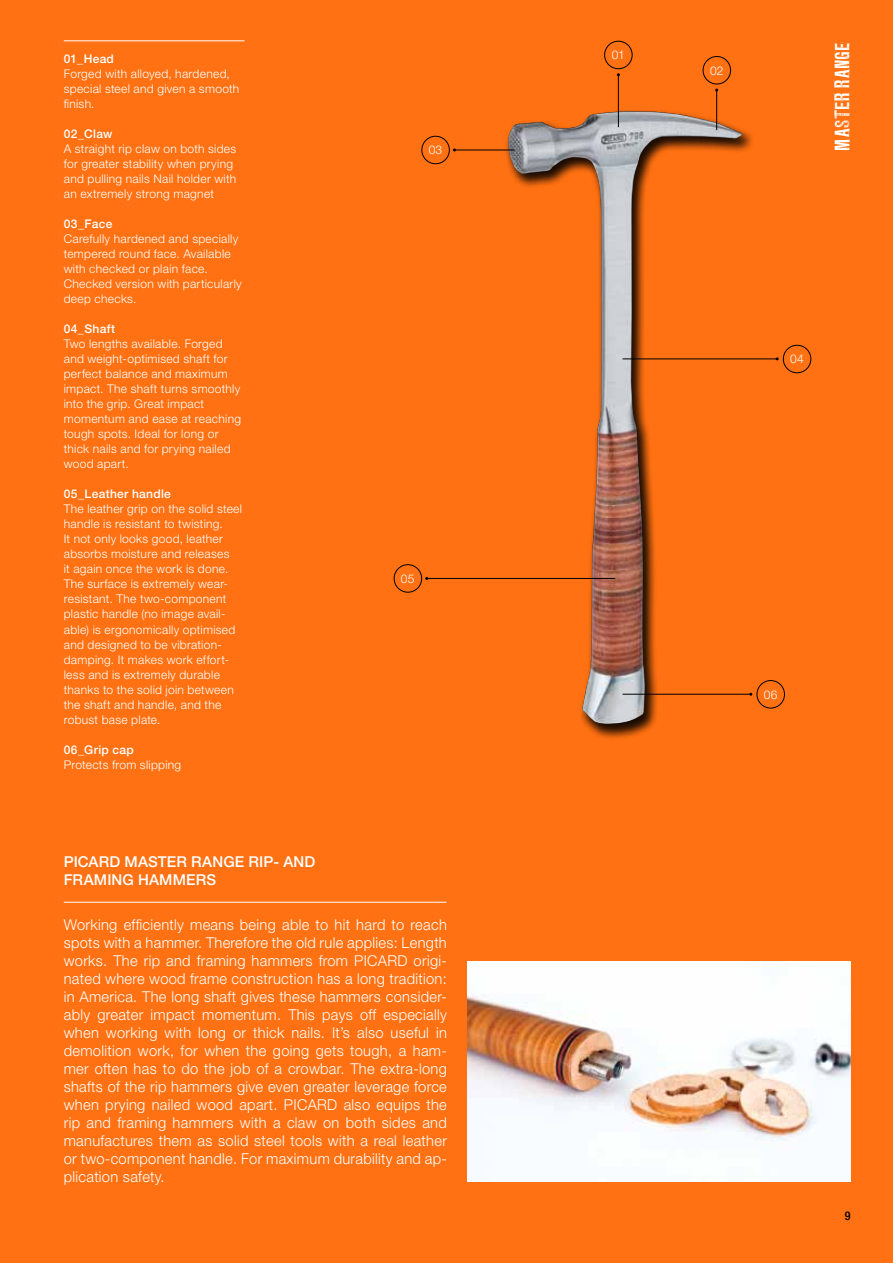
<style>
.page{position:relative;width:893px;height:1263px;background:#ff7112}
.page>*{position:absolute;margin:0;border:0;box-sizing:border-box;transform-origin:0 0}
.t1{font:18.75px "LL Rubber Grotesque OTF";color:#fff}
.t2{font:300 15px/18px "Helvetica Neue LT Pro";letter-spacing:.02em;color:#fff;text-align:justify}
.t3{font:500 15px/18px "Helvetica Neue LT Pro";letter-spacing:.01em;color:#fff}
.t4{font:300 12px/15px "Helvetica Neue LT Pro";letter-spacing:.025em;color:#fff}
.t5{font:500 12px "Helvetica Neue LT Pro";letter-spacing:.025em;color:#fff}
.t6{font:500 condensed 12px "Helvetica Neue LT Pro";color:#000}
</style>
<div class="page">
<div style="left:504px;top:109px;width:252px;height:629px;background:#000;opacity:.7"></div>
<img style="left:508px;top:111px;width:235px;height:613px">
<div style="left:604px;top:41px;width:28px;height:28px;border:1px solid #000;border-radius:50%"></div>
<div style="left:703px;top:56px;width:28px;height:28px;border:1px solid #000;border-radius:50%"></div>
<div style="left:394px;top:564px;width:28px;height:29px;border:1px solid #000;border-radius:50%"></div>
<div style="left:421px;top:136px;width:29px;height:28px;border:1px solid #000;border-radius:50%"></div>
<div style="left:783px;top:345px;width:28px;height:28px;border:1px solid #000;border-radius:50%"></div>
<div style="left:757px;top:680px;width:28px;height:28px;border:1px solid #000;border-radius:50%"></div>
<hr style="left:618px;top:75px;width:1px;height:52px;background:#000">
<hr style="left:716px;top:90px;width:1px;height:40px;background:#000">
<hr style="left:427px;top:578px;width:188px;height:1px;background:#000">
<hr style="left:454px;top:150px;width:60px;height:1px;background:#000">
<hr style="left:622px;top:358px;width:155px;height:1px;background:#000">
<hr style="left:622px;top:694px;width:129px;height:1px;background:#000">
<hr style="left:64px;top:40px;width:180px;height:1px;background:#fff">
<hr style="left:64px;top:902px;width:382px;height:1px;background:#fff">
<img style="left:468px;top:961px;width:383px;height:220px">
<p class="t5" style="left:64px;top:52px;width:52px">01_HEAD</p>
<p class="t4" style="left:64px;top:66px;width:177px">Forged with alloyed, hardened, special steel and given a smooth finish.</p>
<p class="t5" style="left:64px;top:127px;width:50px">02_CLAW</p>
<p class="t4" style="left:64px;top:141px;width:174px">A straight rip claw on both sides for greater stability when prying and pulling nails Nail holder with an extremely strong magnet</p>
<p class="t5" style="left:64px;top:217px;width:50px">03_FACE</p>
<p class="t4" style="left:64px;top:231px;width:180px">Carefully hardened and specially tempered round face. Available with checked or plain face.<br>Checked version with particularly deep checks.</p>
<p class="t5" style="left:64px;top:322px;width:53px">04_SHAFT</p>
<p class="t4" style="left:64px;top:336px;width:179px">Two lengths available. Forged and weight-optimised shaft for perfect balance and maximum impact. The shaft turns smoothly into the grip. Great impact momentum and ease at reaching tough spots. Ideal for long or thick nails and for prying nailed wood apart.</p>
<p class="t5" style="left:64px;top:487px;width:109px">05_LEATHER HANDLE</p>
<p class="t4" style="left:64px;top:501px;width:180px">The leather grip on the solid steel handle is resistant to twisting.<br>It not only looks good, leather absorbs moisture and releases<br>it again once the work is done.<br>The surface is extremely wear&shy;resistant. The two-component plastic handle (no image avail&shy;able) is ergonomically optimised and designed to be vibration&shy;damping. It makes work effort&shy;less and is extremely durable thanks to the solid join between the shaft and handle, and the robust base plate.</p>
<p class="t5" style="left:64px;top:742px;width:72px">06_GRIP CAP</p>
<p class="t4" style="left:64px;top:756px;width:119px">Protects from slipping</p>
<p class="t4" style="left:429px;top:142px;width:15px">03</p>
<p class="t4" style="left:401px;top:571px;width:15px">05</p>
<p class="t3" style="left:64px;top:852px;width:251px">PICARD MASTER RANGE RIP- AND<br>FRAMING HAMM ERS</p>
<p class="t2" style="left:64px;top:915px;width:385px">Working efficiently means being able to hit hard to reach spots with a hammer. Therefore the old rule applies: Length works. The rip and framing hammers from PICARD origi&shy;nated where wood frame construction has a long tradition: in America. The long shaft gives these hammers consider&shy;ably greater impact momentum. This pays off especially when working with long or thick nails. It’s also useful in demolition work, for when the going gets tough, a ham&shy;mer often has to do the job of a crowbar. The extra-long shafts of the rip hammers give even greater leverage force when prying nailed wood apart. PICARD also equips the rip and framing hammers with a claw on both sides and manufactures them as solid steel tools with a real leather or two-component handle. For maximum durability and ap&shy;plication safety.</p>
<p class="t4" style="left:612px;top:47px;width:15px">01</p>
<p class="t4" style="left:710px;top:63px;width:15px">02</p>
<h1 class="t1" style="left:831px;top:151px;width:111px;rotate:-90deg">Master range</h1>
<p class="t4" style="left:790px;top:351px;width:15px">04</p>
<p class="t4" style="left:764px;top:687px;width:15px">06</p>
<p class="t6" style="left:845px;top:1209px;width:7px">9</p>
</div>
